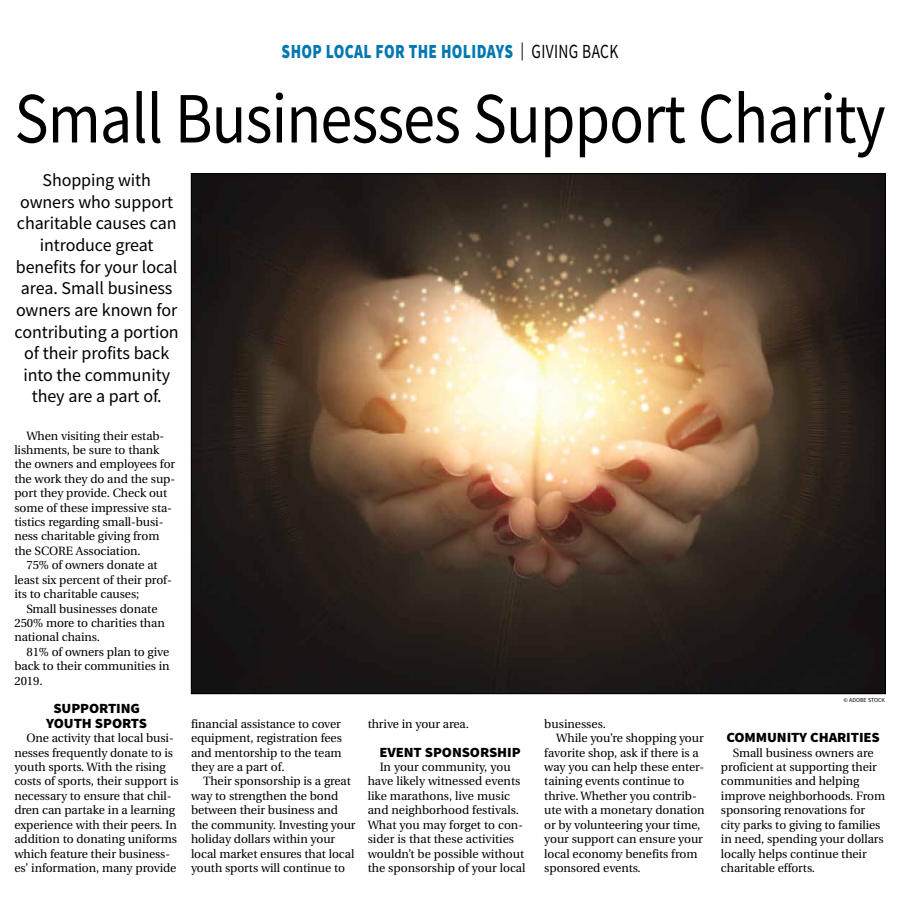
<style>
.page{position:relative;width:900px;height:908px;background:#fff}
.page>*{position:absolute;margin:0;border:0;box-sizing:border-box;transform-origin:0 0}
.t1{font:72.2px "Source Sans Pro";letter-spacing:-.015em;color:#000;scale:.89 1}
.t2{font:900 20px "Source Sans Pro";letter-spacing:.025em;color:#0077b1;scale:.77 1}
.t3{font:18px/21.6px "Source Sans Pro";letter-spacing:-.005em;color:#000;text-align:center}
.t4{font:900 14px/14.4px "Source Sans Pro";letter-spacing:-.005em;color:#000;text-align:center;scale:1.05 1}
.t5{font:12px/14.4px "Utopia";letter-spacing:-.005em;color:#000}
.t6{font:6px "Source Sans Pro";color:#000}
.s1{font-weight:400;font-size:18px;color:#000}
.s2{font-weight:400;color:#000}
</style>
<div class="page">
<img style="left:193px;top:175px;width:691px;height:516px">
<h2 class="t2" style="left:282px;top:38px;width:439px">SHOP LOCAL FOR THE HOLIDAYS <span class="s1">|</span> <span class="s2">GIVING BACK</span></h2>
<h1 class="t1" style="left:14px;top:72px;width:980px">Small Businesses Support Charity</h1>
<h3 class="t3" style="left:15px;top:169px;width:166px">Shopping with owners who support charitable causes can introduce great benefits for your local area. Small business owners are known for contributing a portion of their profits back into the community they are a part of.</h3>
<p class="t5" style="left:14px;top:428px;width:162px;text-indent:12px">When visiting their estab&shy;lishments, be sure to thank the owners and employees for the work they do and the sup&shy;port they provide. Check out some of these impressive sta&shy;tistics regarding small-busi&shy;ness charitable giving from the SCORE Association.</p>
<p class="t5" style="left:14px;top:558px;width:159px;text-indent:12px">75% of owners donate at least six percent of their prof&shy;its to charitable causes;</p>
<p class="t5" style="left:14px;top:601px;width:152px;text-indent:12px">Small businesses donate<br>250% more to charities than national chains.</p>
<p class="t5" style="left:14px;top:644px;width:157px;text-align:justify;text-indent:12px">81% of owners plan to give back to their communities in 2019.</p>
<p class="t4" style="left:46px;top:701px;width:98px">SUPPORTING<br>YOUTH SPORTS</p>
<p class="t5" style="left:14px;top:731px;width:166px;text-indent:12px">One activity that local busi&shy;nesses frequently donate to is youth sports. With the rising costs of sports, their support is necessary to ensure that chil&shy;dren can partake in a learning experience with their peers. In addition to donating uniforms which feature their business&shy;es’ information, many provide</p>
<p class="t5" style="left:191px;top:716px;width:152px;text-align:justify">financial assistance to cover equipment, registration fees and mentorship to the team they are a part of.</p>
<p class="t5" style="left:191px;top:774px;width:166px;text-indent:12px">Their sponsorship is a great way to strengthen the bond between their business and the community. Investing your holiday dollars within your local market ensures that local youth sports will continue to</p>
<p class="t5" style="left:368px;top:716px;width:103px">thrive in your area.</p>
<p class="t4" style="left:379px;top:744px;width:136px">EVENT SPONSORSHIP</p>
<p class="t5" style="left:368px;top:759px;width:159px;text-indent:12px">In your community, you have likely witnessed events like marathons, live music and neighborhood festivals.<br>What you may forget to con&shy;sider is that these activities wouldn’t be possible without the sponsorship of your local</p>
<p class="t5" style="left:544px;top:716px;width:63px">businesses.</p>
<p class="t5" style="left:556px;top:731px;width:149px">While you’re shopping your</p>
<p class="t5" style="left:544px;top:745px;width:156px">favorite shop, ask if there is a</p>
<p class="t5" style="left:544px;top:759px;width:162px">way you can help these enter-</p>
<p class="t5" style="left:544px;top:774px;width:142px">taining events continue to</p>
<p class="t5" style="left:544px;top:788px;width:154px">thrive. Whether you contrib-</p>
<p class="t5" style="left:544px;top:803px;width:162px">ute with a monetary donation</p>
<p class="t5" style="left:544px;top:817px;width:158px">or by volunteering your time,</p>
<p class="t5" style="left:544px;top:831px;width:160px">your support can ensure your</p>
<p class="t5" style="left:544px;top:846px;width:155px">local economy benefits from</p>
<p class="t5" style="left:544px;top:860px;width:98px">sponsored events.</p>
<p class="t6" style="left:844px;top:696px;width:43px">© ADOBE STOCK</p>
<p class="t4" style="left:727px;top:730px;width:148px">COMMUNITY CHARITIES</p>
<p class="t5" style="left:721px;top:745px;width:166px;text-indent:12px">Small business owners are proficient at supporting their communities and helping improve neighborhoods. From sponsoring renovations for city parks to giving to families in need, spending your dollars locally helps continue their charitable efforts.</p>
</div>
